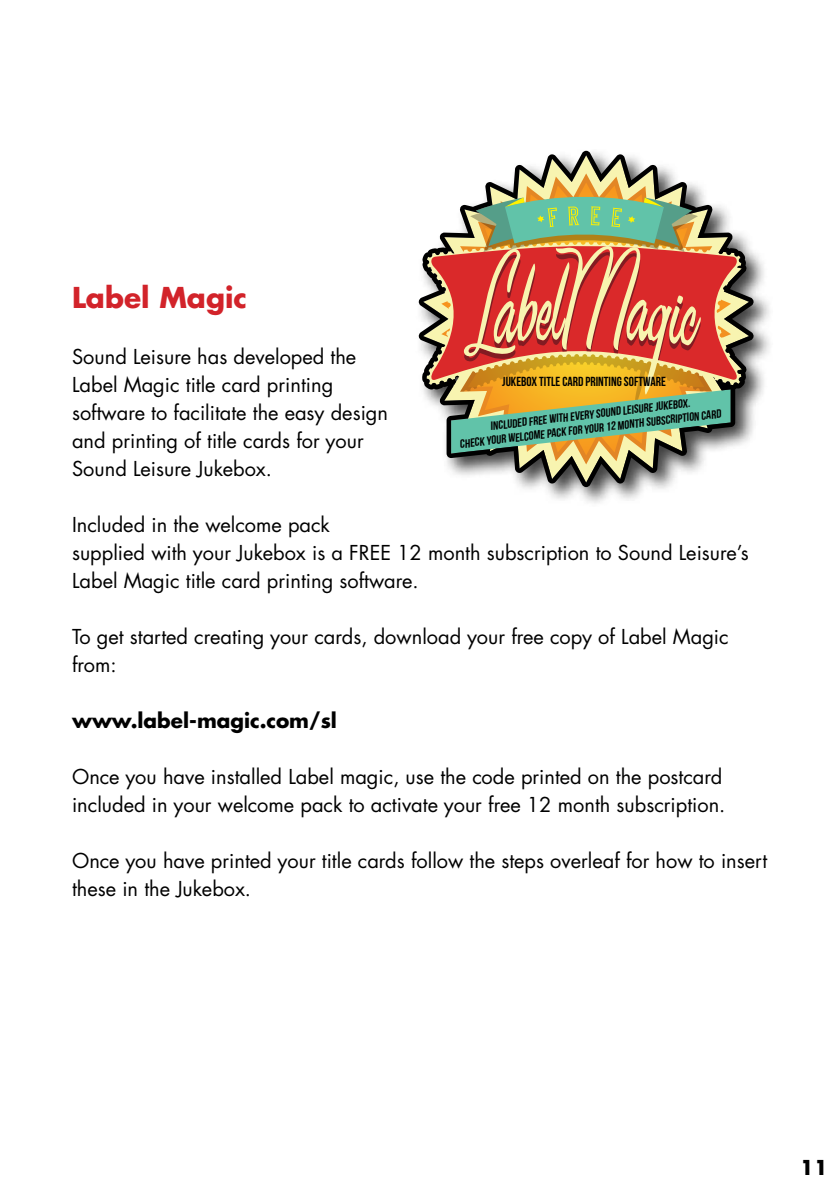
<style>
.page{position:relative;width:840px;height:1191px;background:#fff}
.page>*{position:absolute;margin:0;border:0;box-sizing:border-box;transform-origin:0 0}
.t1{font:700 28px "Futura LT Pro";color:#d2232a}
.t2{font:20px/28px "Futura LT Pro";color:#000}
.t3{font:700 20px "Futura LT Pro";color:#000}
.t4{font:13.2px "Bebas Neue";color:#000}
.t5{font:12px/14.2px "Bebas Neue";color:#000;text-align:center;scale:1.05 1}
</style>
<div class="page">
<div style="left:414px;top:147px;width:360px;height:361px;background:#000;opacity:.75"></div>
<svg style="left:418px;top:151px;width:335px;height:336px"></svg>
<h1 class="t1" style="left:72px;top:276px;width:176px">Label Magic</h1>
<p class="t2" style="left:72px;top:342px;width:317px">Sound Leisure has developed the<br>Label Magic title card printing software to facilitate the easy design and printing of title cards for your<br>Sound Leisure Jukebox.</p>
<p class="t2" style="left:72px;top:510px;width:677px">Included in the welcome pack<br>supplied with your Jukebox is a FREE 12 month subscription to Sound Leisure’s<br>Label Magic title card printing software.</p>
<p class="t2" style="left:72px;top:622px;width:657px">To get started creating your cards, download your free copy of Label Magic from:</p>
<p class="t3" style="left:72px;top:705px;width:266px">www.label-magic.com/sl</p>
<p class="t2" style="left:72px;top:762px;width:654px">Once you have installed Label magic, use the code printed on the postcard included in your welcome pack to activate your free 12 month subscription.</p>
<p class="t2" style="left:72px;top:846px;width:696px">Once you have printed your title cards follow the steps overleaf for how to insert these in the Jukebox.</p>
<p class="t4" style="left:502px;top:374px;width:165px">JUKEBOX TITLE CARD PRINTING SOFTWARE</p>
<p class="t5" style="left:457px;top:423px;width:252px;rotate:-7deg">INCLUDED FREE WITH EVERY SOUND LEISURE JUKEBOX.<br>CHECK YOUR WELCOME PACK FOR YOUR 12 MONTH SUBSCRIPTION CARD</p>
<p class="t3" style="left:799px;top:1152px;width:29px">11</p>
</div>
